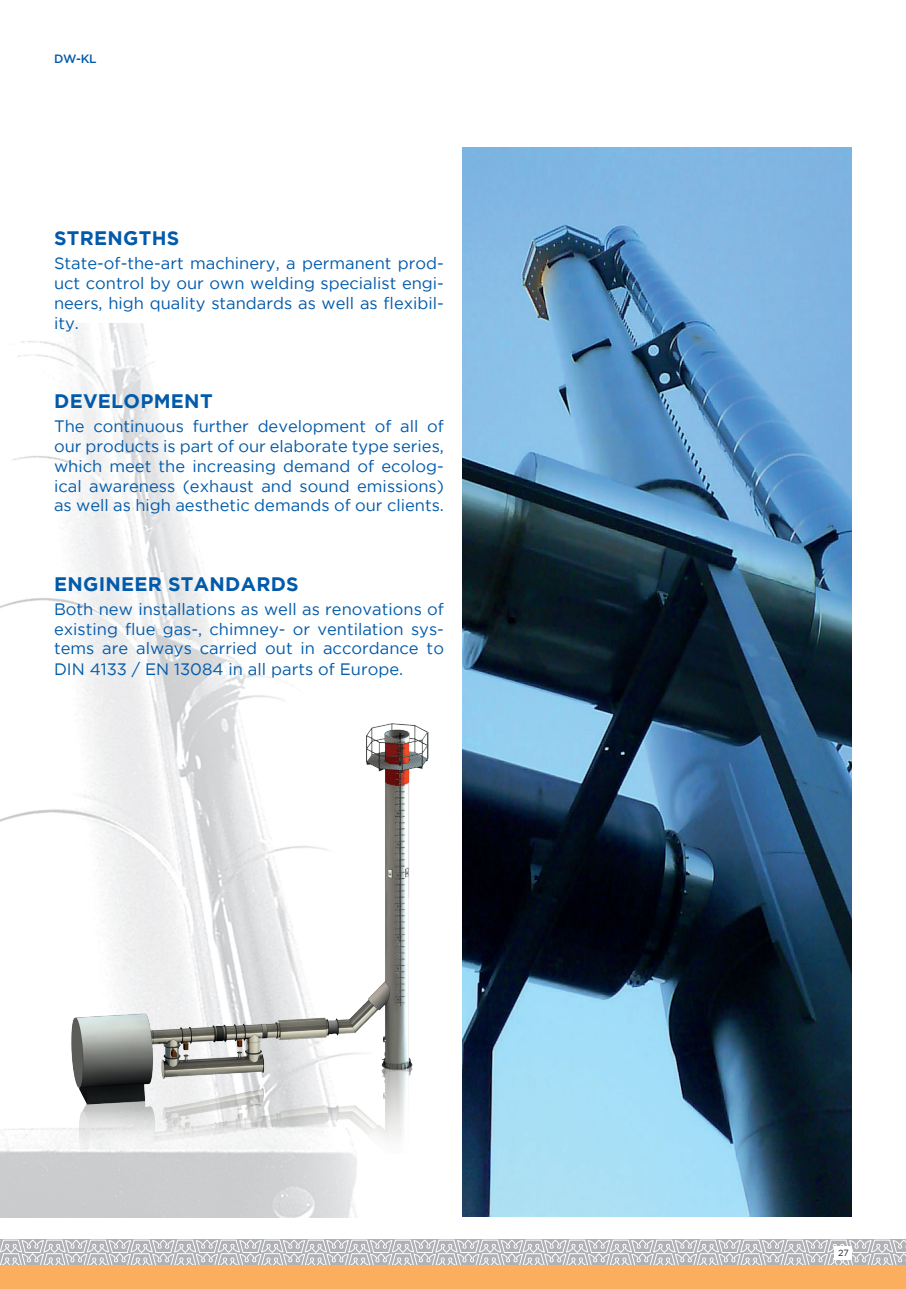
<style>
.page{position:relative;width:906px;height:1289px;background:#fff}
.page>*{position:absolute;margin:0;border:0;box-sizing:border-box;transform-origin:0 0}
.t1{font:700 19.5px "Gotham";letter-spacing:.015em;color:#015aaa}
.t2{font:16.5px/19.8px "Gotham";color:#015aaa;text-align:justify}
.t3{font:500 12px "Gotham";color:#015aaa}
.t4{font:9px "Gotham";color:#231f20}
</style>
<div class="page">
<svg style="left:0;top:1239px;width:906px;height:26px;background:#c5c6c9"></svg>
<div style="left:0;top:1265px;width:906px;height:23px;background:#faae5e"></div>
<div style="left:835px;top:1245px;width:17px;height:14px;background:#fff"></div>
<img style="left:0;top:323px;width:852px;height:894px">
<img style="left:462px;top:148px;width:390px;height:1068px">
<img style="left:70px;top:722px;width:358px;height:431px">
<p class="t3" style="left:54px;top:50px;width:44px">DW-KL</p>
<p class="t1" style="left:54px;top:225px;width:127px">STRENGTHS</p>
<p class="t2" style="left:54px;top:253px;width:391px">State-of-the-art machinery, a permanent prod&shy;uct control by our own welding specialist engi&shy;neers, high quality standards as well as flexibil&shy;ity.</p>
<p class="t1" style="left:54px;top:388px;width:160px">DEVELOPMENT</p>
<p class="t2" style="left:54px;top:416px;width:391px">The continuous further development of all of our products is part of our elaborate type series, which meet the increasing demand of ecolog&shy;ical awareness (exhaust and sound emissions) as well as high aesthetic demands of our clients.</p>
<p class="t1" style="left:54px;top:571px;width:246px">ENGINEER STANDARDS</p>
<p class="t2" style="left:54px;top:598px;width:391px;line-height:20.2px">Both new installations as well as renovations of existing flue gas-, chimney- or ventilation sys&shy;tems are always carried out in accordance to DIN 4133 / EN 13084 in all parts of Europe.</p>
<p class="t4" style="left:838px;top:1247px;width:12px">27</p>
</div>
